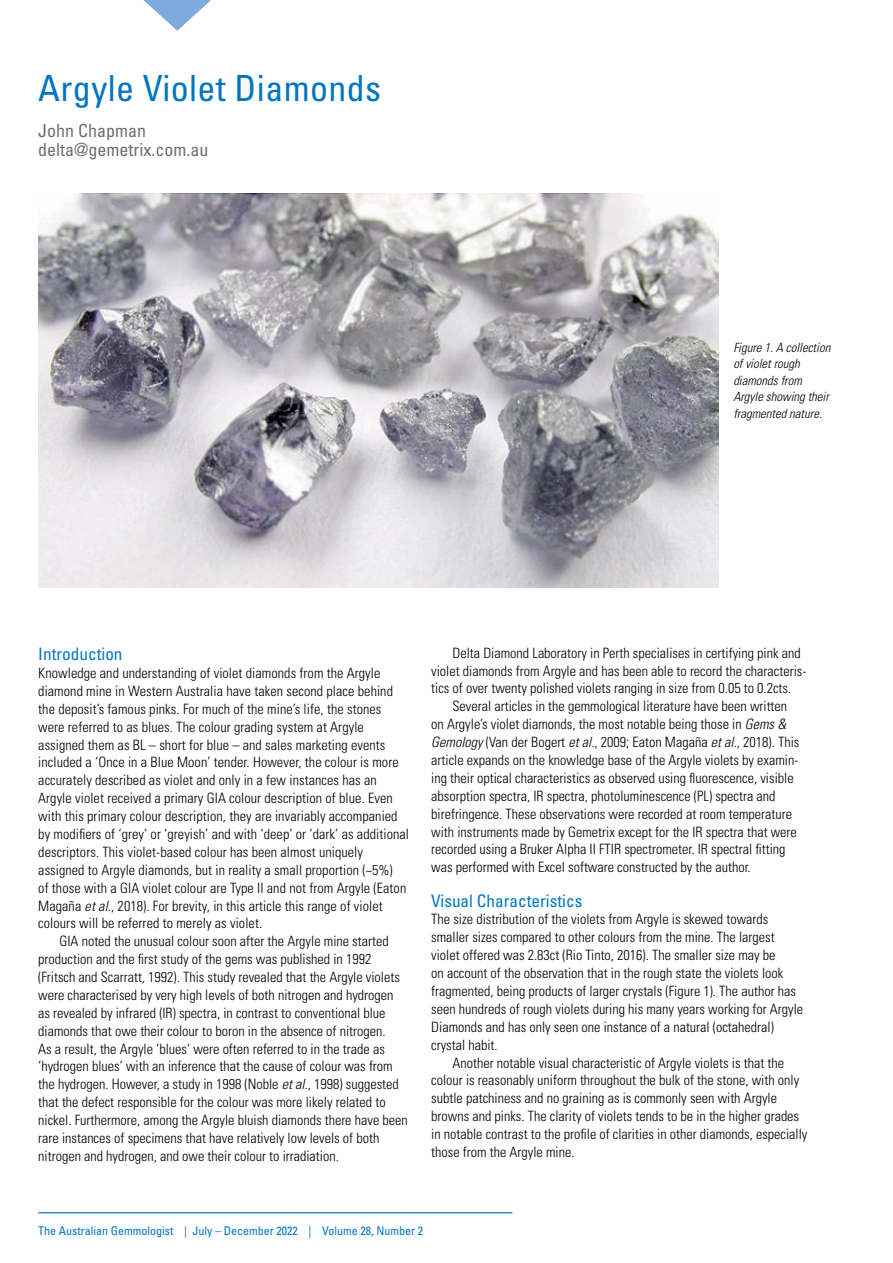
<style>
.page{position:relative;width:893px;height:1263px;background:#fff}
.page>*{position:absolute;margin:0;border:0;box-sizing:border-box;transform-origin:0 0}
.t1{font:condensed 36px "Univers";letter-spacing:.01em;color:#0076c0}
.Article_Author{font:condensed 18px/18.8px "Univers";color:#6d6e71}
.Sub_Head_01{font:condensed 17.25px "Univers";color:#0076c0}
.Body_Text{font:300 condensed 14.25px/17.9px "Univers";color:#000}
.Caption_01{font:italic 300 condensed 12.75px/16.5px "Univers";color:#000}
.Vecto_Baseline{font:condensed 12px "Univers";color:#0076c0}
.s1{font-style:italic}
</style>
<div class="page">
<img style="left:38px;top:194px;width:680px;height:394px">
<svg style="left:143px;top:0;width:68px;height:31px"></svg>
<hr style="left:38px;top:1212px;width:474px;height:1px;background:#0076c0">
<p class="t1" style="left:38px;top:65px;width:344px">Argyle Violet Diamonds</p>
<p class="Article_Author" style="left:38px;top:121px;width:172px">John Chapman delta@gemetrix.com.au</p>
<p class="Caption_01" style="left:733px;top:339px;width:98px">Figure 1. A collection of violet rough diamonds from<br>Argyle showing their fragmented nature.</p>
<p class="Sub_Head_01" style="left:38px;top:643px;width:86px">Introduction</p>
<p class="Body_Text" style="left:38px;top:664px;width:372px">Knowledge and understanding of violet diamonds from the Argyle diamond mine in Western Australia have taken second place behind the deposit’s famous pinks. For much of the mine’s life, the stones were referred to as blues. The colour grading system at Argyle assigned them as BL – short for blue – and sales marketing events included a ‘Once in a Blue Moon’ tender. However, the colour is more accurately described as violet and only in a few instances has an Argyle violet received a primary GIA colour description of blue. Even with this primary colour description, they are invariably accompanied by modifiers of ‘grey’ or ‘greyish’ and with ‘deep’ or ‘dark’ as additional descriptors. This violet-based colour has been almost uniquely assigned to Argyle diamonds, but in reality a small proportion (~5%)<br>of those with a GIA violet colour are Type II and not from Argyle (Eaton Magaña <span class="s1">et al</span>., 2018). For brevity, in this article this range of violet colours will be referred to merely as violet.</p>
<p class="Body_Text" style="left:38px;top:932px;width:371px;text-indent:21px">GIA noted the unusual colour soon after the Argyle mine started production and the first study of the gems was published in 1992 (Fritsch and Scarratt, 1992). This study revealed that the Argyle violets were characterised by very high levels of both nitrogen and hydrogen as revealed by infrared (IR) spectra, in contrast to conventional blue diamonds that owe their colour to boron in the absence of nitrogen.<br>As a result, the Argyle ‘blues’ were often referred to in the trade as ‘hydrogen blues’ with an inference that the cause of colour was from the hydrogen. However, a study in 1998 (Noble <span class="s1">et al</span>., 1998) suggested that the defect responsible for the colour was more likely related to nickel. Furthermore, among the Argyle bluish diamonds there have been rare instances of specimens that have relatively low levels of both nitrogen and hydrogen, and owe their colour to irradiation.</p>
<p class="Body_Text" style="left:431px;top:644px;width:377px;text-indent:21px">Delta Diamond Laboratory in Perth specialises in certifying pink and violet diamonds from Argyle and has been able to record the characteris&shy;tics of over twenty polished violets ranging in size from 0.05 to 0.2cts.</p>
<p class="Body_Text" style="left:431px;top:697px;width:370px;text-indent:21px">Several articles in the gemmological literature have been written on Argyle’s violet diamonds, the most notable being those in <span class="s1">Gems &amp; Gemology</span> (Van der Bogert <span class="s1">et al.</span>, 2009; Eaton Magaña <span class="s1">et al</span>., 2018). This article expands on the knowledge base of the Argyle violets by examin&shy;ing their optical characteristics as observed using fluorescence, visible absorption spectra, IR spectra, photoluminescence (PL) spectra and birefringence. These observations were recorded at room temperature with instruments made by Gemetrix except for the IR spectra that were recorded using a Bruker Alpha II FTIR spectrometer. IR spectral fitting was performed with Excel software constructed by the author.</p>
<p class="Sub_Head_01" style="left:431px;top:889px;width:153px">Visual Characteristics</p>
<p class="Body_Text" style="left:431px;top:910px;width:373px">The size distribution of the violets from Argyle is skewed towards smaller sizes compared to other colours from the mine. The largest violet offered was 2.83ct (Rio Tinto, 2016). The smaller size may be<br>on account of the observation that in the rough state the violets look fragmented, being products of larger crystals (Figure 1). The author has seen hundreds of rough violets during his many years working for Argyle Diamonds and has only seen one instance of a natural (octahedral) crystal habit.</p>
<p class="Body_Text" style="left:431px;top:1053px;width:378px;text-indent:21px">Another notable visual characteristic of Argyle violets is that the colour is reasonably uniform throughout the bulk of the stone, with only subtle patchiness and no graining as is commonly seen with Argyle browns and pinks. The clarity of violets tends to be in the higher grades in notable contrast to the profile of clarities in other diamonds, especially those from the Argyle mine.</p>
<p class="Vecto_Baseline" style="left:38px;top:1223px;width:386px">The Australian Gemmologist | July – December 2022 | Volume 28, Number 2</p>
</div>
